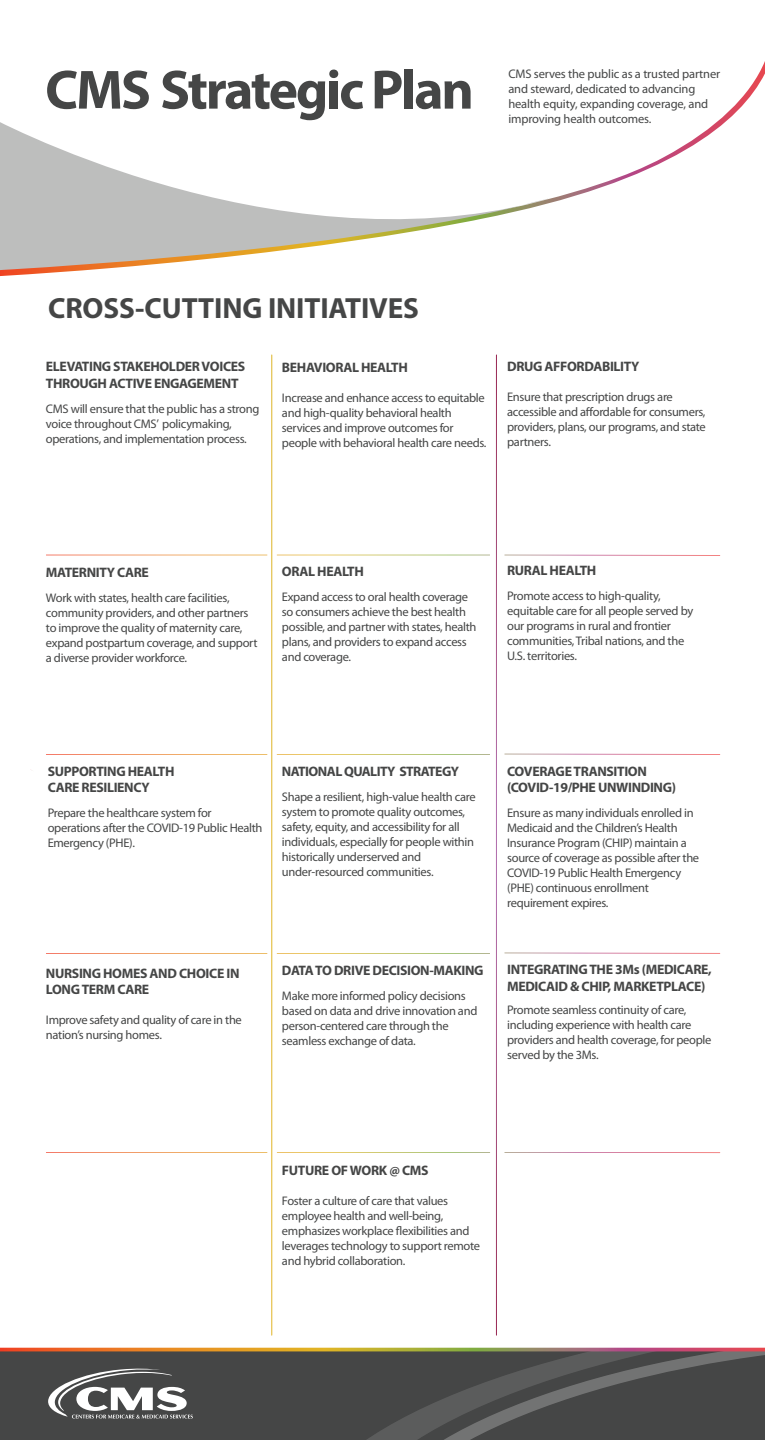
<style>
.page{position:relative;width:765px;height:1440px;background:#fff}
.page>*{position:absolute;margin:0;border:0;box-sizing:border-box;transform-origin:0 0}
.t1{font:700 29.25px "Myriad Pro";letter-spacing:-.005em;color:#454646}
.t2{font:700 13.75px/16.5px "Myriad Pro";letter-spacing:-.025em;color:#454646}
.t3{font:12.5px/15px "Myriad Pro";letter-spacing:-.025em;color:#454646}
</style>
<div class="page">
<svg style="left:0;top:61px;width:765px;height:215px"></svg>
<svg style="left:47px;top:70px;width:102px;height:39px"></svg>
<svg style="left:162px;top:70px;width:163px;height:50px"></svg>
<div style="left:330px;top:81px;width:8px;height:28px;background:#454646"></div>
<div style="left:329px;top:70px;width:9px;height:8px;background:#454646;border-radius:50%"></div>
<svg style="left:341px;top:81px;width:22px;height:28px"></svg>
<svg style="left:375px;top:71px;width:27px;height:37px"></svg>
<div style="left:405px;top:69px;width:8px;height:40px;background:#454646"></div>
<svg style="left:416px;top:81px;width:55px;height:28px"></svg>
<div style="left:0;top:1349px;width:765px;height:91px;background:#454646"></div>
<svg style="left:365px;top:1347px;width:400px;height:93px"></svg>
<hr style="left:0;top:1348px;width:765px;height:3px;background:#fff">
<svg style="left:48px;top:1368px;width:145px;height:50px"></svg>
<svg style="left:277px;top:1152px;width:213px;height:1px"></svg>
<svg style="left:277px;top:953px;width:213px;height:1px"></svg>
<svg style="left:46px;top:1152px;width:221px;height:1px"></svg>
<svg style="left:46px;top:953px;width:221px;height:1px"></svg>
<svg style="left:277px;top:754px;width:213px;height:1px"></svg>
<svg style="left:46px;top:754px;width:221px;height:1px"></svg>
<svg style="left:504px;top:1152px;width:216px;height:1px"></svg>
<svg style="left:504px;top:953px;width:216px;height:1px"></svg>
<svg style="left:504px;top:754px;width:216px;height:1px"></svg>
<svg style="left:504px;top:555px;width:216px;height:1px"></svg>
<svg style="left:277px;top:555px;width:213px;height:1px"></svg>
<svg style="left:46px;top:555px;width:221px;height:1px"></svg>
<p class="t3" style="left:508px;top:67px;width:213px">CMS serves the public as a trusted partner and steward, dedicated to advancing health equity, expanding coverage, and improving health outcomes.</p>
<h2 class="t1" style="left:48px;top:292px;width:372px">CROSS-CUTTING INITIATIVES</h2>
<h3 class="t2" style="left:46px;top:358px;width:201px">ELEVATING STAKEHOLDER VOICES<br>THROUGH ACTIVE ENGAGEMENT</h3>
<p class="t3" style="left:46px;top:401px;width:215px">CMS will ensure that the public has a strong voice throughout CMS’ policymaking, operations, and implementation process.</p>
<h3 class="t2" style="left:282px;top:360px;width:127px">BEHAVIORAL HEALTH</h3>
<p class="t3" style="left:282px;top:391px;width:206px">Increase and enhance access to equitable and high-quality behavioral health services and improve outcomes for people with behavioral health care needs.</p>
<h3 class="t2" style="left:507px;top:358px;width:134px">DRUG AFFORDABILITY</h3>
<p class="t3" style="left:507px;top:390px;width:200px">Ensure that prescription drugs are accessible and a°ordable for consumers, providers, plans, our programs, and state partners.</p>
<h3 class="t2" style="left:46px;top:564px;width:105px">MATERNITY CARE</h3>
<p class="t3" style="left:46px;top:591px;width:213px">Work with states, health care facilities, community providers, and other partners to improve the quality of maternity care, expand postpartum coverage, and support a diverse provider workforce.</p>
<h3 class="t2" style="left:282px;top:563px;width:83px">ORAL HEALTH</h3>
<p class="t3" style="left:282px;top:589px;width:196px">Expand access to oral health coverage so consumers achieve the best health possible, and partner with states, health plans, and providers to expand access and coverage.</p>
<h3 class="t2" style="left:507px;top:562px;width:91px">RURAL HEALTH</h3>
<p class="t3" style="left:507px;top:588px;width:188px">Promote access to high-quality, equitable care for all people served by our programs in rural and frontier communities, Tribal nations, and the<br>U.S. territories.</p>
<h3 class="t2" style="left:48px;top:763px;width:128px">SUPPORTING HEALTH<br>CARE RESILIENCY</h3>
<p class="t3" style="left:48px;top:806px;width:216px">Prepare the healthcare system for operations after the COVID-19 Public Health<br>Emergency (PHE).</p>
<h3 class="t2" style="left:282px;top:763px;width:179px">NATIONAL QUALITY STRATEGY</h3>
<p class="t3" style="left:282px;top:789px;width:195px">Shape a resilient, high-value health care system to promote quality outcomes, safety, equity, and accessibility for all individuals, especially for people within historically underserved and under-resourced communities.</p>
<h3 class="t2" style="left:46px;top:965px;width:195px">NURSING HOMES AND CHOICE IN<br>LONG TERM CARE</h3>
<p class="t3" style="left:46px;top:1013px;width:197px">Improve safety and quality of care in the nation’s nursing homes.</p>
<h3 class="t2" style="left:282px;top:963px;width:203px">DATA TO DRIVE DECISION-MAKING</h3>
<p class="t3" style="left:282px;top:989px;width:197px">Make more informed policy decisions based on data and drive innovation and person-centered care through the seamless exchange of data.</p>
<h3 class="t2" style="left:507px;top:763px;width:170px">COVERAGE TRANSITION (COVID-19/PHE UNWINDING)</h3>
<p class="t3" style="left:507px;top:806px;width:194px">Ensure as many individuals enrolled in Medicaid and the Children’s Health Insurance Program (CHIP) maintain a source of coverage as possible after the COVID-19 Public Health Emergency (PHE) continuous enrollment requirement expires.</p>
<h3 class="t2" style="left:507px;top:961px;width:206px">INTEGRATING THE 3Ms (MEDICARE,<br>MEDICAID &amp; CHIP, MARKETPLACE)</h3>
<p class="t3" style="left:507px;top:1003px;width:206px">Promote seamless continuity of care, including experience with health care providers and health coverage, for people served by the 3Ms.</p>
<h3 class="t2" style="left:282px;top:1162px;width:148px">FUTURE OF WORK @ CMS</h3>
<p class="t3" style="left:282px;top:1194px;width:200px">Foster a culture of care that values employee health and well-being, emphasizes workplace fexibilities and leverages technology to support remote and hybrid collaboration.</p>
</div>
